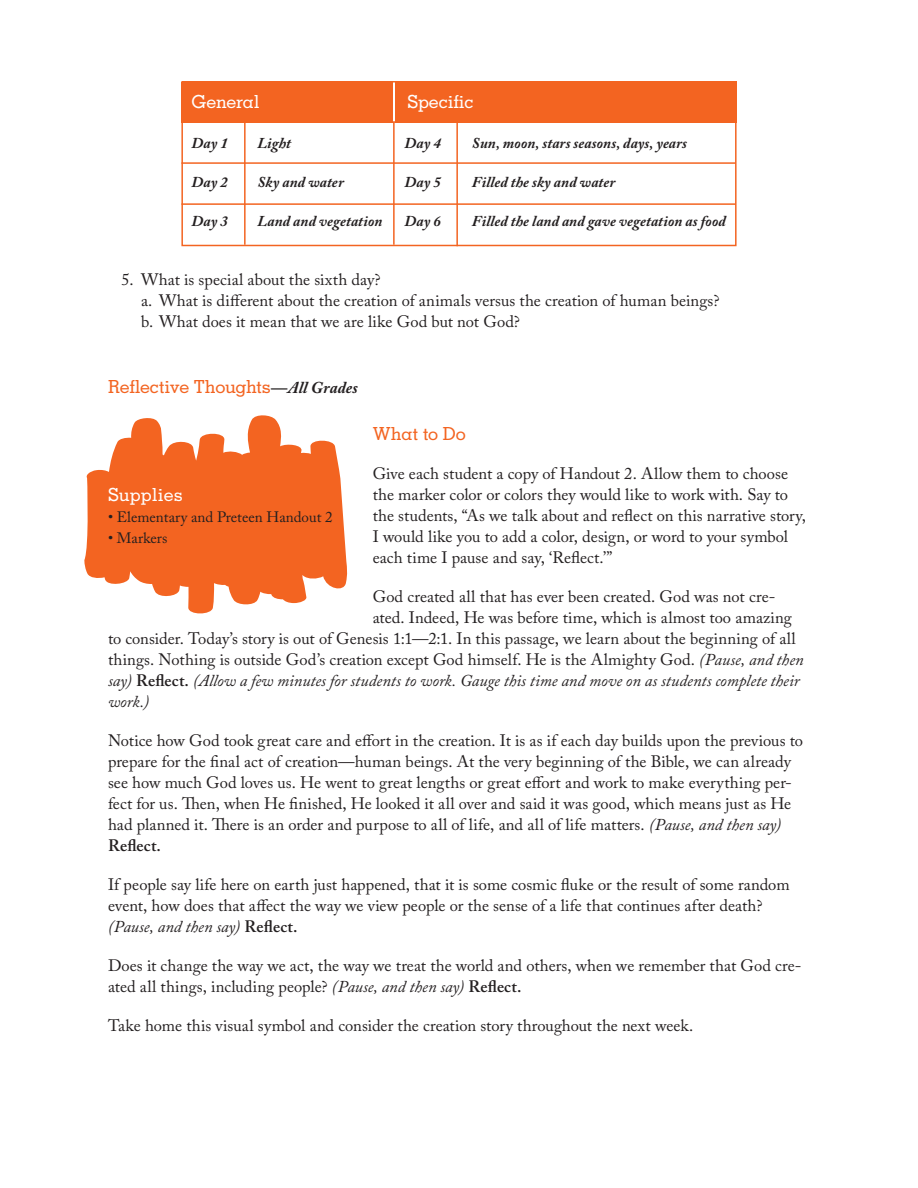
<style>
.page{position:relative;width:918px;height:1188px;background:#fff}
.page>*{position:absolute;margin:0;border:0;box-sizing:border-box;transform-origin:0 0}
.small_color_sidehd{font:500 18px "Memphis";letter-spacing:-.02em;color:#f36421}
.reverse_sidehd{font:500 18px "Memphis";letter-spacing:-.005em;color:#fff}
.body{font:16.5px/21px "Adobe Caslon Pro";color:#231f20}
.body_w_a{font:16.5px "Adobe Caslon Pro";letter-spacing:.005em;color:#231f20}
.body-2{font:italic 16.5px "Adobe Caslon Pro";color:#231f20}
.body_w_no{font:16.5px "Adobe Caslon Pro";letter-spacing:.005em;color:#231f20}
.chart_body{font:italic 700 15px "Adobe Caslon Pro";letter-spacing:.01em;color:#231f20}
.t1{font:15px "Adobe Caslon Pro";color:#231f20}
.s1{font-family:"Adobe Caslon Pro";font-weight:700;font-style:italic;font-size:16.5px;color:#231f20}
.s2{font-style:italic}
.s3{font-weight:600;font-style:normal}
.s4{font-weight:600}
</style>
<div class="page">
<div style="left:395px;top:82px;width:342px;height:41px;background:#f36421"></div>
<hr style="left:181px;top:121px;width:555px;height:2px;background:#f36421">
<hr style="left:181px;top:162px;width:555px;height:2px;background:#f36421">
<hr style="left:181px;top:203px;width:555px;height:2px;background:#f36421">
<hr style="left:244px;top:121px;width:2px;height:124px;background:#f36421">
<hr style="left:393px;top:122px;width:2px;height:123px;background:#f36421">
<hr style="left:456px;top:123px;width:2px;height:123px;background:#f36421">
<div style="left:181px;top:82px;width:212px;height:41px;background:#f36421"></div>
<div style="left:181px;top:81px;width:556px;height:165px;border:2px solid #f36421"></div>
<svg style="left:84px;top:415px;width:264px;height:199px;fill:#f36421"></svg>
<p class="reverse_sidehd" style="left:191px;top:90px;width:70px">General</p>
<p class="reverse_sidehd" style="left:407px;top:90px;width:67px">Specific</p>
<p class="chart_body" style="left:191px;top:134px;width:38px">Day 1</p>
<p class="chart_body" style="left:257px;top:134px;width:35px">Light</p>
<p class="chart_body" style="left:404px;top:134px;width:38px">Day 4</p>
<p class="chart_body" style="left:472px;top:134px;width:217px">Sun, moon, stars seasons, days, years</p>
<p class="chart_body" style="left:191px;top:173px;width:38px">Day 2</p>
<p class="chart_body" style="left:257px;top:173px;width:88px">Sky and water</p>
<p class="chart_body" style="left:404px;top:173px;width:38px">Day 5</p>
<p class="chart_body" style="left:472px;top:173px;width:145px">Filled the sky and water</p>
<p class="chart_body" style="left:191px;top:212px;width:38px">Day 3</p>
<p class="chart_body" style="left:257px;top:212px;width:126px">Land and vegetation</p>
<p class="chart_body" style="left:404px;top:212px;width:38px">Day 6</p>
<p class="chart_body" style="left:472px;top:212px;width:255px">Filled the land and gave vegetation as food</p>
<p class="body_w_no" style="left:122px;top:270px;width:260px">5. What is special about the sixth day?</p>
<p class="body_w_a" style="left:141px;top:291px;width:580px">a. What is different about the creation of animals versus the creation of human beings?</p>
<p class="body_w_a" style="left:141px;top:312px;width:381px">b. What does it mean that we are like God but not God?</p>
<p class="small_color_sidehd" style="left:108px;top:375px;width:251px">Reflective Thoughts<span class="s1">—All Grades</span></p>
<p class="small_color_sidehd" style="left:373px;top:422px;width:95px">What to Do</p>
<p class="body" style="left:373px;top:462px;width:435px">Give each student a copy of Handout 2. Allow them to choose the marker color or colors they would like to work with. Say to the students, “As we talk about and reflect on this narrative story, I would like you to add a color, design, or word to your symbol each time I pause and say, ‘Reflect.’”</p>
<p class="body" style="left:373px;top:585px;width:404px">God created all that has ever been created. God was not cre-</p>
<p class="body" style="left:373px;top:606px;width:421px">ated. Indeed, He was before time, which is almost too amazing</p>
<p class="body" style="left:108px;top:627px;width:689px">to consider. Today’s story is out of Genesis 1:1—2:1. In this passage, we learn about the beginning of all</p>
<p class="body" style="left:108px;top:648px;width:697px">things. Nothing is outside God’s creation except God himself. He is the Almighty God. <span class="s2">(Pause, and then</span></p>
<p class="body-2" style="left:108px;top:670px;width:693px">say) <span class="s3">Reflect.</span> (Allow a few minutes for students to work. Gauge this time and move on as students complete their</p>
<p class="body-2" style="left:108px;top:691px;width:43px">work.)</p>
<p class="body" style="left:108px;top:729px;width:697px">Notice how God took great care and effort in the creation. It is as if each day builds upon the previous to prepare for the final act of creation—human beings. At the very beginning of the Bible, we can already see how much God loves us. He went to great lengths or great effort and work to make everything per&shy;fect for us. Then, when He finished, He looked it all over and said it was good, which means just as He had planned it. There is an order and purpose to all of life, and all of life matters. <span class="s2">(Pause, and then say)<br></span><span class="s4">Reflect.</span></p>
<p class="body" style="left:108px;top:873px;width:683px">If people say life here on earth just happened, that it is some cosmic fluke or the result of some random event, how does that affect the way we view people or the sense of a life that continues after death? <span class="s2">(Pause, and then say)</span> <span class="s4">Reflect.</span></p>
<p class="body" style="left:108px;top:954px;width:695px">Does it change the way we act, the way we treat the world and others, when we remember that God cre&shy;ated all things, including people? <span class="s2">(Pause, and then say)</span> <span class="s4">Reflect.</span></p>
<p class="body" style="left:108px;top:1014px;width:587px">Take home this visual symbol and consider the creation story throughout the next week.</p>
<p class="reverse_sidehd" style="left:108px;top:484px;width:76px">Supplies</p>
<p class="t1" style="left:108px;top:509px;width:226px">• Elementary and Preteen Handout 2</p>
<p class="t1" style="left:108px;top:530px;width:61px">• Markers</p>
</div>
